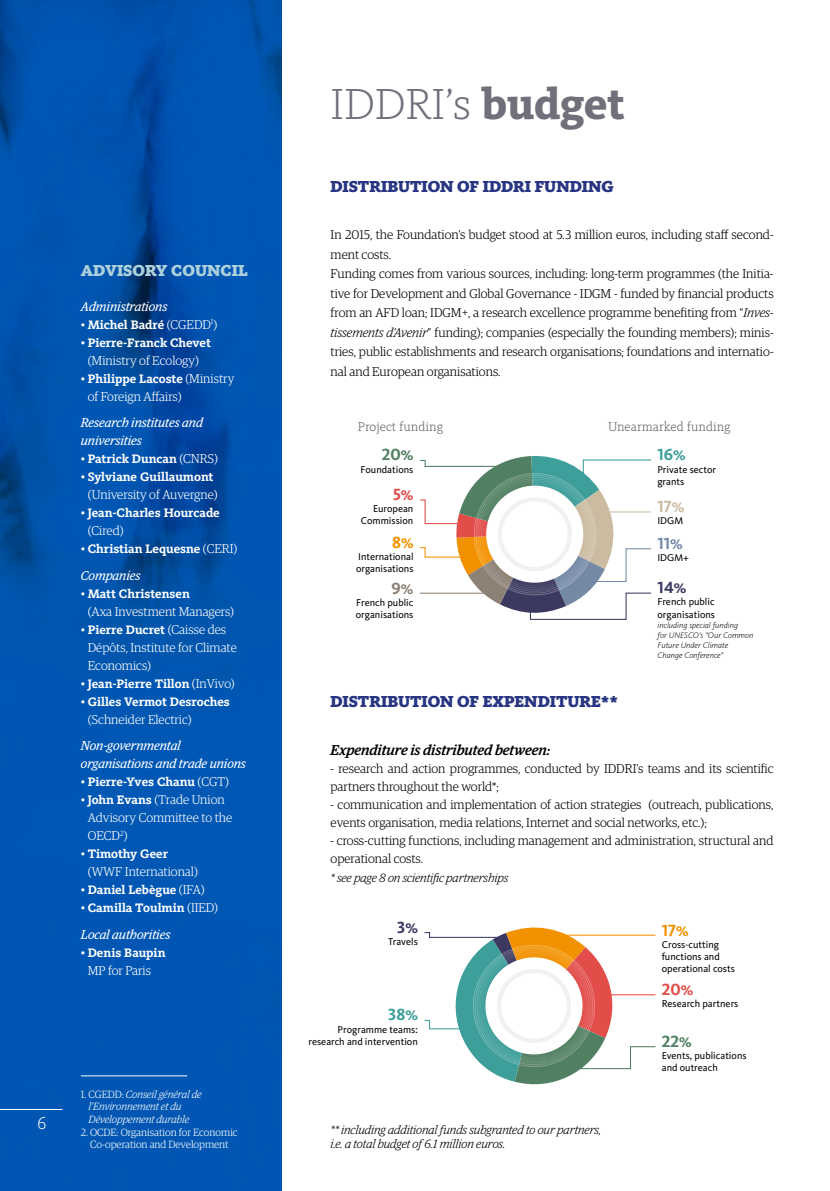
<style>
.page{position:relative;width:830px;height:1191px;background:#fff}
.page>*{position:absolute;margin:0;border:0;box-sizing:border-box;transform-origin:0 0}
.t1{font:300 45px "FF Kievit Slab";letter-spacing:-.005em;color:#71707a}
.t2{font:300 18px "FF Kievit Pro";color:#fff}
.t3{font:700 16.8px "FF Kievit Pro";color:#507f61}
.t4{font:700 16.8px "FF Kievit Pro";color:#3d9e9a}
.t5{font:700 16.8px "FF Kievit Pro";color:#e24c49}
.t6{font:700 16.8px "FF Kievit Pro";color:#f39200}
.t7{font:700 16.8px "FF Kievit Pro";color:#3b3960}
.t8{font:700 16.8px "FF Kievit Pro";color:#cbbba0}
.t9{font:700 16.8px "FF Kievit Pro";color:#7489a6}
.t10{font:700 16.8px "FF Kievit Pro";color:#8d8074}
.t11{font:900 16.5px "FF Kievit Slab";color:#283583}
.t12{font:900 16.5px "FF Kievit Slab";color:#acd1dd}
.t13{font:italic 500 14.25px "Guardian Egyp";color:#000}
.t14{font:300 13.2px "FF Kievit Slab";color:#5d5957}
.t15{font:300 12.75px/19.5px "Guardian Egyp";color:#000}
.t16{font:700 12.75px "FF Kievit Slab";color:#fff}
.t17{font:300 12.75px/18px "Guardian Egyp";color:#fff}
.t18{font:italic 12.75px/18px "Guardian Egyp";color:#fff}
.t19{font:italic 300 12px/14.4px "Guardian Egyp";color:#000}
.t20{font:italic 300 10.5px/12.6px "Guardian Egyp";color:#fff}
.t21{font:300 10.5px/12.6px "Guardian Egyp";color:#fff;text-align:center}
.t22{font:10.2px/12.3px "FF Kievit Pro";color:#000}
.t23{font:italic 300 8.4px/10.1px "FF Kievit Pro";color:#000}
.s1{font-family:"Guardian Egyp";font-weight:300}
.s2{font-family:"FF Kievit Slab";font-weight:700}
.s3{font-style:normal}
.s4{font-weight:800}
.s5{font-style:italic}
.s6{font-size:14.4px}
</style>
<div class="page">
<svg style="left:420px;top:455px;width:231px;height:165px"></svg>
<div style="left:485px;top:485px;width:98px;height:98px;border:2px solid #fff;border-radius:50%"></div>
<svg style="left:424px;top:927px;width:232px;height:158px"></svg>
<div style="left:485px;top:957px;width:97px;height:97px;border:2px solid #fff;border-radius:50%"></div>
<svg style="left:0;top:0;width:281px;height:1191px;background:#0053ae"></svg>
<hr style="left:0;top:1109px;width:62px;height:1px;background:#fff">
<hr style="left:81px;top:1075px;width:106px;height:1px;background:#fff">
<p class="t12" style="left:81px;top:260px;width:168px">ADVISORY COUNCIL</p>
<p class="t18" style="left:81px;top:296px;width:88px">Administrations</p>
<p class="t16" style="left:81px;top:317px;width:138px"><span class="s1">•</span> Michel Badré <span class="s1">(CGEDD</span><sup>1</sup><span class="s1">)</span></p>
<p class="t16" style="left:81px;top:335px;width:131px"><span class="s1">•</span> Pierre-Franck Chevet</p>
<p class="t17" style="left:88px;top:350px;width:113px">(Ministry of Ecology)</p>
<p class="t16" style="left:81px;top:371px;width:155px"><span class="s1">•</span> Philippe Lacoste <span class="s1">(Ministry</span></p>
<p class="t17" style="left:88px;top:386px;width:95px">of Foreign Affairs)</p>
<p class="t18" style="left:81px;top:413px;width:124px">Research institutes and universities</p>
<p class="t16" style="left:81px;top:451px;width:139px"><span class="s1">•</span> Patrick Duncan <span class="s1">(CNRS)</span></p>
<p class="t16" style="left:81px;top:469px;width:134px"><span class="s1">•</span> Sylviane Guillaumont</p>
<p class="t17" style="left:88px;top:485px;width:131px">(University of Auvergne)</p>
<p class="t16" style="left:81px;top:505px;width:140px"><span class="s1">•</span> Jean-Charles Hourcade</p>
<p class="t17" style="left:88px;top:521px;width:37px">(Cired)</p>
<p class="t16" style="left:81px;top:541px;width:158px"><span class="s1">•</span> Christian Lequesne <span class="s1">(CERI)</span></p>
<p class="t18" style="left:81px;top:565px;width:61px">Companies</p>
<p class="t16" style="left:81px;top:586px;width:110px"><span class="s1">•</span> Matt Christensen</p>
<p class="t17" style="left:88px;top:602px;width:148px">(Axa Investment Managers)</p>
<p class="t16" style="left:81px;top:622px;width:147px"><span class="s1">•</span> Pierre Ducret <span class="s1">(Caisse des</span></p>
<p class="t17" style="left:88px;top:638px;width:150px">Dépôts, Institute for Climate<br>Economics)</p>
<p class="t16" style="left:81px;top:676px;width:155px"><span class="s1">•</span> Jean-Pierre Tillon <span class="s1">(InVivo)</span></p>
<p class="t16" style="left:81px;top:694px;width:150px"><span class="s1">•</span> Gilles Vermot Desroches</p>
<p class="t17" style="left:88px;top:710px;width:105px">(Schneider Electric)</p>
<p class="t18" style="left:81px;top:736px;width:166px">Non-governmental organisations and trade unions</p>
<p class="t16" style="left:81px;top:774px;width:149px"><span class="s1">•</span> Pierre-Yves Chanu <span class="s1">(CGT)</span></p>
<p class="t17" style="left:88px;top:790px;width:146px;text-indent:-7px">• <span class="s2">John Evans</span> (Trade Union<br>Advisory Committee to the<br>OECD<sup>2</sup>)</p>
<p class="t16" style="left:81px;top:846px;width:89px"><span class="s1">•</span> Timothy Geer</p>
<p class="t17" style="left:88px;top:862px;width:112px">(WWF International)</p>
<p class="t16" style="left:81px;top:882px;width:125px"><span class="s1">•</span> Daniel Lebègue <span class="s1">(IFA)</span></p>
<p class="t16" style="left:81px;top:900px;width:139px"><span class="s1">•</span> Camilla Toulmin <span class="s1">(IIED)</span></p>
<p class="t18" style="left:81px;top:924px;width:91px">Local authorities</p>
<p class="t16" style="left:81px;top:945px;width:86px"><span class="s1">•</span> Denis Baupin</p>
<p class="t17" style="left:88px;top:961px;width:65px">MP for Paris</p>
<h2 class="t2" style="left:37px;top:1112px;width:10px">6</h2>
<p class="t20" style="left:89px;top:1087px;width:115px;text-indent:-8px"><span class="s3">1. CGEDD:</span> Conseil général de l’Environnement et du<br>Développement durable</p>
<p class="t21" style="left:81px;top:1125px;width:158px">2. OCDE: Organisation for Economic<br>Co-operation and Development</p>
<h1 class="t1" style="left:330px;top:77px;width:296px">IDDRI’s <span class="s4">budget</span></h1>
<p class="t11" style="left:330px;top:176px;width:284px">DISTRIBUTION OF IDDRI FUNDING</p>
<p class="t15" style="left:330px;top:224px;width:444px">In 2015, the Foundation’s budget stood at 5.3 million euros, including staff second&shy;ment costs.<br>Funding comes from various sources, including: long-term programmes (the Initia&shy;tive for Development and Global Governance - IDGM - funded by financial products from an AFD loan; IDGM+, a research excellence programme benefiting from “<span class="s5">Inves&shy;tissements d’Avenir</span>” funding); companies (especially the founding members); minis&shy;tries, public establishments and research organisations; foundations and internatio&shy;nal and European organisations.</p>
<p class="t14" style="left:358px;top:419px;width:87px">Project funding</p>
<p class="t14" style="left:607px;top:419px;width:124px">Unearmarked funding</p>
<h3 class="t3" style="left:382px;top:445px;width:33px">20<span class="s6">%</span></h3>
<p class="t22" style="left:360px;top:463px;width:54px">Foundations</p>
<h3 class="t5" style="left:393px;top:484px;width:22px">5<span class="s6">%</span></h3>
<p class="t22" style="left:361px;top:503px;width:54px;text-align:right">European<br>Commission</p>
<h3 class="t6" style="left:392px;top:532px;width:23px">8<span class="s6">%</span></h3>
<p class="t22" style="left:356px;top:550px;width:59px">International organisations</p>
<h3 class="t10" style="left:391px;top:578px;width:23px">9<span class="s6">%</span></h3>
<p class="t22" style="left:356px;top:596px;width:59px">French public organisations</p>
<h3 class="t4" style="left:657px;top:445px;width:30px">16<span class="s6">%</span></h3>
<p class="t22" style="left:657px;top:463px;width:60px">Private sector grants</p>
<h3 class="t8" style="left:657px;top:496px;width:29px">17<span class="s6">%</span></h3>
<p class="t22" style="left:657px;top:515px;width:27px">IDGM</p>
<h3 class="t9" style="left:657px;top:533px;width:27px">11<span class="s6">%</span></h3>
<p class="t22" style="left:657px;top:551px;width:33px">IDGM+</p>
<h3 class="t7" style="left:657px;top:577px;width:30px">14<span class="s6">%</span></h3>
<p class="t22" style="left:657px;top:596px;width:59px">French public organisations</p>
<p class="t23" style="left:657px;top:620px;width:97px">including special funding<br>for UNESCO's "Our Common<br>Future Under Climate<br>Change Conference"</p>
<p class="t11" style="left:330px;top:691px;width:289px">DISTRIBUTION OF EXPENDITURE**</p>
<p class="t13" style="left:330px;top:739px;width:221px">Expenditure is distributed between:</p>
<p class="t15" style="left:330px;top:758px;width:444px;line-height:18px">- research and action programmes, conducted by IDDRI’s teams and its scientific partners throughout the world*;</p>
<p class="t15" style="left:330px;top:794px;width:444px;line-height:18px">- communication and implementation of action strategies (outreach, publications, events organisation, media relations, Internet and social networks, etc.);</p>
<p class="t15" style="left:330px;top:830px;width:444px;line-height:18px">- cross-cutting functions, including management and administration, structural and operational costs.</p>
<p class="t19" style="left:330px;top:870px;width:179px">* see page 8 on scientific partnerships</p>
<h3 class="t7" style="left:397px;top:917px;width:22px">3<span class="s6">%</span></h3>
<p class="t22" style="left:388px;top:935px;width:31px">Travels</p>
<h3 class="t4" style="left:388px;top:1005px;width:31px">38<span class="s6">%</span></h3>
<p class="t22" style="left:308px;top:1023px;width:111px;text-align:right">Programme teams: research and intervention</p>
<p class="t19" style="left:330px;top:1121px;width:272px">** including additional funds subgranted to our partners, i.e. a total budget of 6.1 million euros.</p>
<h3 class="t6" style="left:661px;top:920px;width:29px">17<span class="s6">%</span></h3>
<p class="t22" style="left:661px;top:938px;width:75px">Cross-cutting functions and operational costs</p>
<h3 class="t5" style="left:661px;top:979px;width:33px">20<span class="s6">%</span></h3>
<p class="t22" style="left:661px;top:997px;width:78px">Research partners</p>
<h3 class="t3" style="left:661px;top:1031px;width:31px">22<span class="s6">%</span></h3>
<p class="t22" style="left:661px;top:1049px;width:86px">Events, publications and outreach</p>
</div>
